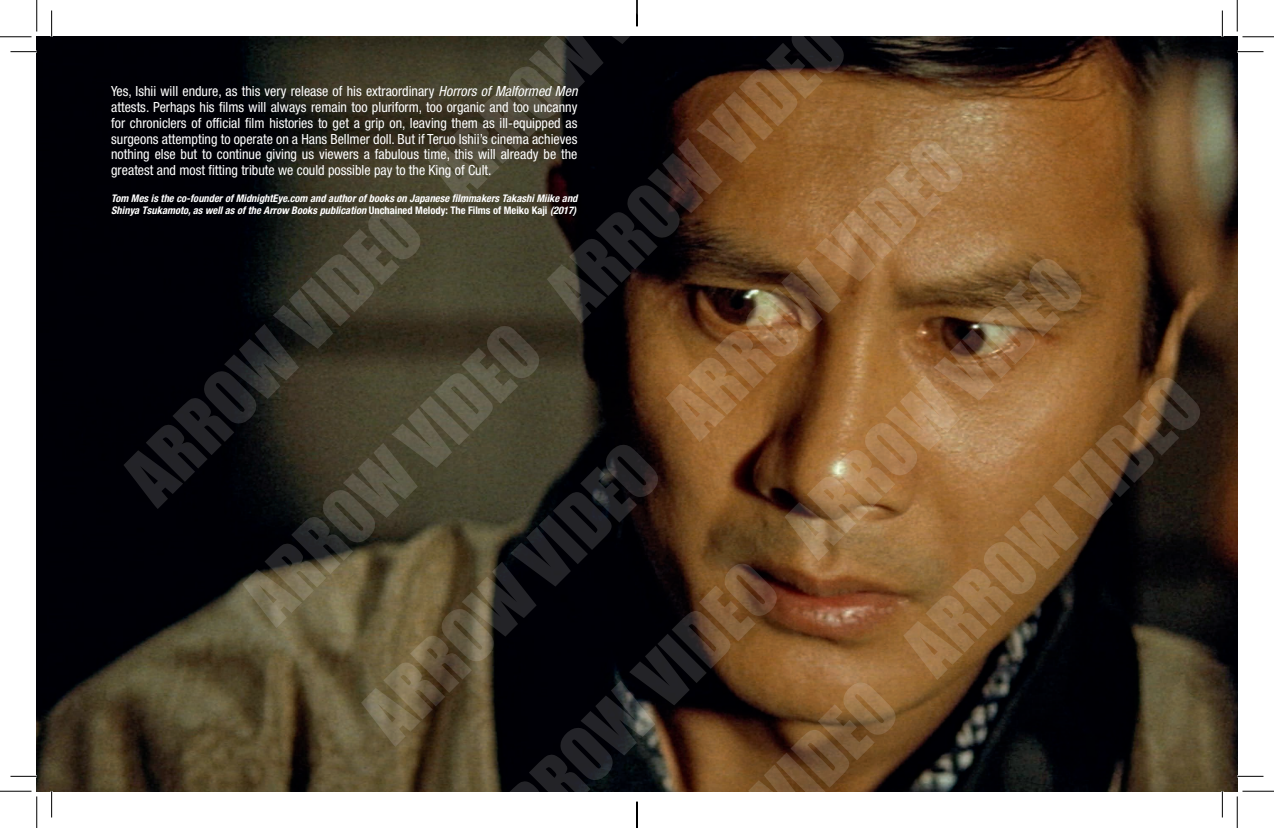
<style>
.page{position:relative;width:1274px;height:828px;background:#fff}
.page>*{position:absolute;margin:0;border:0;box-sizing:border-box;transform-origin:0 0}
.t1{font:70px "Impact";color:rgb(255 255 255/.14)}
.t2{font:condensed 14px/15.8px "Helvetica Neue LT Std";color:#fff;text-align:justify}
.t3{font:italic 700 condensed 10.5px/12.2px "Helvetica Neue LT Std";color:#fff}
.s1{font-style:italic}
.s2{font-style:normal}
</style>
<div class="page">
<img style="left:37px;top:37px;width:1200px;height:754px">
<svg style="left:10px;top:51px;width:27px;height:1px"></svg>
<svg style="left:1237px;top:51px;width:26px;height:1px"></svg>
<svg style="left:10px;top:776px;width:27px;height:1px"></svg>
<svg style="left:1237px;top:776px;width:26px;height:1px"></svg>
<svg style="left:51px;top:10px;width:1px;height:27px"></svg>
<svg style="left:51px;top:791px;width:1px;height:26px"></svg>
<svg style="left:1222px;top:10px;width:1px;height:27px"></svg>
<svg style="left:1222px;top:791px;width:1px;height:26px"></svg>
<hr style="left:0;top:36px;width:32px;height:1px;background:#000">
<hr style="left:1242px;top:36px;width:32px;height:1px;background:#000">
<hr style="left:0;top:790px;width:32px;height:1px;background:#000">
<hr style="left:1242px;top:790px;width:32px;height:1px;background:#000">
<hr style="left:36px;top:0;width:1px;height:31px;background:#000">
<hr style="left:36px;top:796px;width:1px;height:32px;background:#000">
<hr style="left:1237px;top:0;width:1px;height:31px;background:#000">
<hr style="left:1237px;top:796px;width:1px;height:32px;background:#000">
<svg style="left:636px;top:0;width:2px;height:26px"></svg>
<svg style="left:637px;top:801px;width:1px;height:27px"></svg>
<h1 class="t1" style="left:100px;top:451px;width:687px;rotate:-45deg">ARROW VIDEO ARROW V</h1>
<h1 class="t1" style="left:219px;top:570px;width:814px;rotate:-45deg">ARROW VIDEO ARROW VIDEO</h1>
<p class="t2" style="left:111px;top:83px;width:468px">Yes, Ishii will endure, as this very release of his extraordinary <span class="s1">Horrors of Malformed Men </span>attests. Perhaps his films will always remain too pluriform, too organic and too uncanny for chroniclers of official film histories to get a grip on, leaving them as ill-equipped as surgeons attempting to operate on a Hans Bellmer doll. But if Teruo Ishii’s cinema achieves nothing else but to continue giving us viewers a fabulous time, this will already be the greatest and most fitting tribute we could possible pay to the King of Cult.</p>
<p class="t3" style="left:111px;top:192px;width:468px">Tom Mes is the co-founder of MidnightEye.com and author of books on Japanese filmmakers Takashi Miike and<br>Shinya Tsukamoto, as well as of the Arrow Books publication <span class="s2">Unchained Melody: The Films of Meiko Kaji</span> (2017)</p>
<h1 class="t1" style="left:337px;top:689px;width:814px;rotate:-45deg">ARROW VIDEO ARROW VIDEO</h1>
<h1 class="t1" style="left:481px;top:782px;width:778px;rotate:-45deg">RROW VIDEO ARROW VIDEO</h1>
<h1 class="t1" style="left:730px;top:772px;width:595px;rotate:-45deg">VIDEO ARROW VIDEO</h1>
</div>
